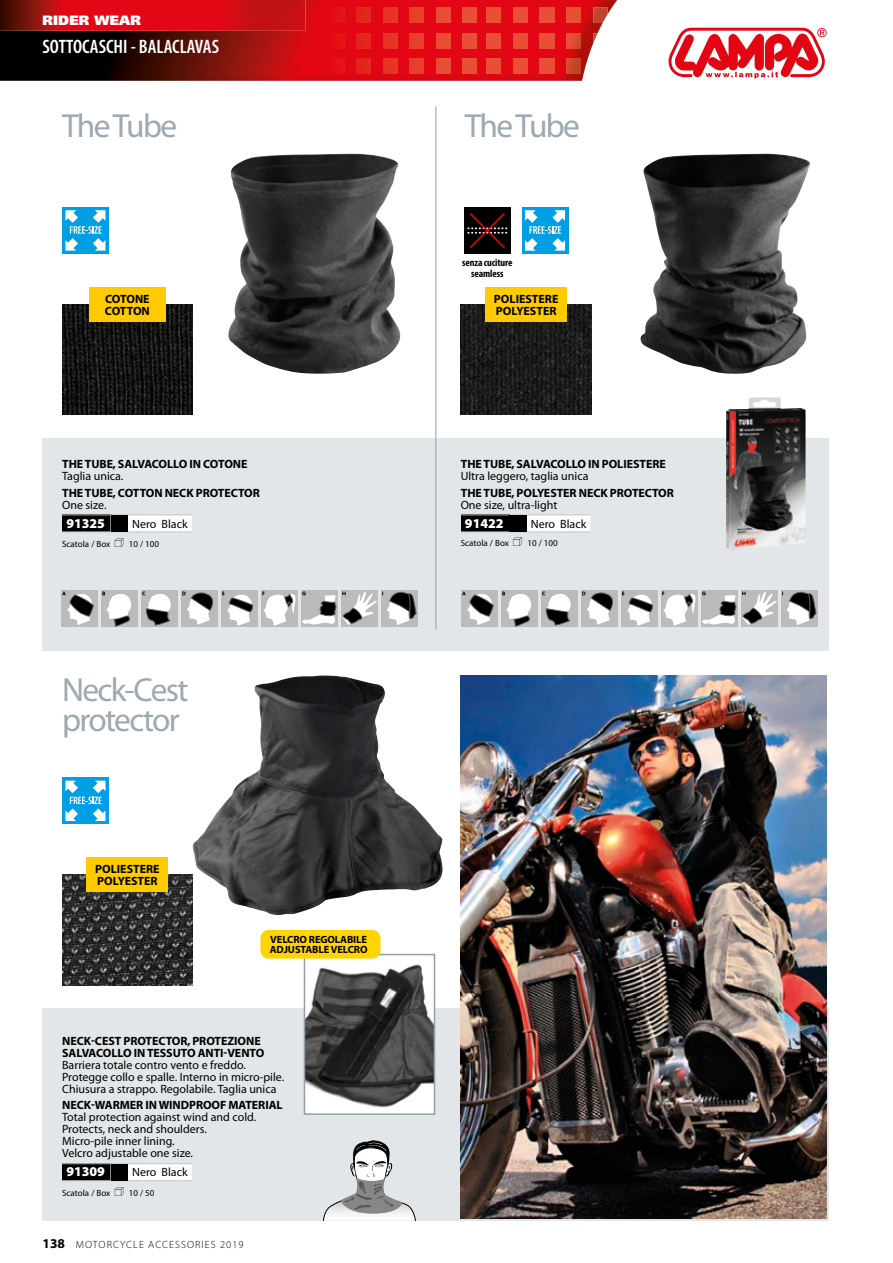
<style>
.page{position:relative;width:893px;height:1263px;background:#fff}
.page>*{position:absolute;margin:0;border:0;box-sizing:border-box;transform-origin:0 0}
.t1{font:33.45px/30px "Myriad Pro";letter-spacing:-.05em;color:#9da9b0}
.t2{font:600 condensed 19.5px "Myriad Pro";color:#fff}
.t3{font:900 13.5px "Myriad Pro";color:#fff}
.t4{font:900 13.5px "Frutiger";letter-spacing:.01em;color:#fff}
.t5{font:12px/12px "Myriad Pro";color:#000}
.t6{font:700 12px/12px "Myriad Pro";letter-spacing:-.005em;color:#000}
.t7{font:700 12px/12px "Myriad Pro";letter-spacing:-.03em;color:#000}
.t8{font:700 10.5px/10.5px "Myriad Pro";letter-spacing:-.01em;color:#000}
.t9{font:300 10.5px "Myriad Pro";letter-spacing:.1em;color:#000}
.t10{font:700 condensed 10.5px/10.5px "Myriad Pro";letter-spacing:-.01em;color:#000;text-align:center}
.t11{font:9px "Myriad Pro";color:#000}
.s1{font-family:"Vari Shapes"}
.s2{font-weight:700;font-size:13.5px}
</style>
<div class="page">
<img style="left:0;top:0;width:617px;height:81px">
<img style="left:0;top:0;width:306px;height:31px">
<img style="left:436px;top:7px;width:14px;height:15px">
<img style="left:410px;top:7px;width:14px;height:15px">
<img style="left:383px;top:7px;width:14px;height:15px">
<img style="left:356px;top:7px;width:15px;height:15px">
<img style="left:330px;top:7px;width:14px;height:15px">
<img style="left:436px;top:33px;width:14px;height:15px">
<img style="left:410px;top:33px;width:14px;height:15px">
<img style="left:383px;top:33px;width:14px;height:15px">
<img style="left:356px;top:33px;width:15px;height:15px">
<img style="left:330px;top:33px;width:14px;height:15px">
<img style="left:436px;top:59px;width:14px;height:15px">
<img style="left:462px;top:7px;width:15px;height:15px">
<img style="left:462px;top:33px;width:15px;height:15px">
<img style="left:462px;top:59px;width:15px;height:15px">
<img style="left:410px;top:59px;width:14px;height:15px">
<img style="left:383px;top:59px;width:14px;height:15px">
<img style="left:356px;top:59px;width:15px;height:15px">
<img style="left:330px;top:59px;width:14px;height:15px">
<img style="left:593px;top:7px;width:14px;height:15px">
<img style="left:567px;top:7px;width:14px;height:15px">
<img style="left:540px;top:7px;width:14px;height:15px">
<img style="left:513px;top:7px;width:15px;height:15px">
<img style="left:487px;top:7px;width:14px;height:15px">
<svg style="left:593px;top:33px;width:14px;height:15px"></svg>
<img style="left:567px;top:33px;width:14px;height:15px">
<img style="left:540px;top:33px;width:14px;height:15px">
<img style="left:513px;top:33px;width:15px;height:15px">
<img style="left:487px;top:33px;width:14px;height:15px">
<div style="left:593px;top:59px;width:14px;height:15px;background:#fff"></div>
<img style="left:567px;top:59px;width:14px;height:15px">
<img style="left:540px;top:59px;width:14px;height:15px">
<img style="left:513px;top:59px;width:15px;height:15px">
<img style="left:487px;top:59px;width:14px;height:15px">
<svg style="left:668px;top:28px;width:159px;height:51px"></svg>
<div style="left:43px;top:1008px;width:786px;height:212px;background:#e2e6e8"></div>
<div style="left:43px;top:438px;width:786px;height:213px;background:#e2e6e8"></div>
<img style="left:228px;top:154px;width:172px;height:220px">
<img style="left:193px;top:676px;width:250px;height:239px">
<div style="left:62px;top:1164px;width:49px;height:17px;background:#000"></div>
<hr style="left:62px;top:1163px;width:49px;height:1px;background:#c5c5c5">
<svg style="left:111px;top:1163px;width:81px;height:18px"></svg>
<hr style="left:128px;top:1180px;width:64px;height:1px;background:#c5c5c5">
<hr style="left:62px;top:1180px;width:49px;height:1px;background:#c5c5c5">
<img style="left:111px;top:1164px;width:17px;height:16px">
<img style="left:62px;top:304px;width:131px;height:111px">
<img style="left:461px;top:304px;width:131px;height:111px">
<div style="left:62px;top:515px;width:49px;height:17px;background:#000"></div>
<hr style="left:62px;top:514px;width:49px;height:1px;background:#c5c5c5">
<svg style="left:111px;top:514px;width:81px;height:18px"></svg>
<hr style="left:128px;top:531px;width:64px;height:1px;background:#c5c5c5">
<hr style="left:62px;top:531px;width:49px;height:1px;background:#c5c5c5">
<img style="left:111px;top:515px;width:17px;height:16px">
<div style="left:461px;top:515px;width:49px;height:17px;background:#000"></div>
<hr style="left:461px;top:514px;width:49px;height:1px;background:#c5c5c5">
<svg style="left:509px;top:514px;width:81px;height:18px"></svg>
<hr style="left:527px;top:531px;width:63px;height:1px;background:#c5c5c5">
<hr style="left:461px;top:531px;width:49px;height:1px;background:#c5c5c5">
<img style="left:510px;top:515px;width:16px;height:16px">
<img style="left:62px;top:875px;width:131px;height:110px">
<hr style="left:435px;top:106px;width:1px;height:523px;background:#939ea6">
<div style="left:62px;top:207px;width:47px;height:47px;background:#009ee3"></div>
<svg style="left:65px;top:210px;width:40px;height:41px"></svg>
<div style="left:62px;top:777px;width:47px;height:47px;background:#009ee3"></div>
<svg style="left:65px;top:781px;width:40px;height:40px"></svg>
<div style="left:522px;top:207px;width:46px;height:47px;background:#009ee3"></div>
<svg style="left:525px;top:210px;width:40px;height:41px"></svg>
<img style="left:640px;top:154px;width:170px;height:220px">
<div style="left:221px;top:590px;width:37px;height:37px;background:#bbb"></div>
<div style="left:61px;top:590px;width:37px;height:37px;background:#bbb"></div>
<svg style="left:62px;top:591px;width:32px;height:34px"></svg>
<div style="left:101px;top:590px;width:37px;height:37px;background:#bbb"></div>
<svg style="left:102px;top:592px;width:29px;height:35px"></svg>
<div style="left:141px;top:590px;width:37px;height:37px;background:#bbb"></div>
<svg style="left:142px;top:591px;width:29px;height:35px"></svg>
<div style="left:181px;top:590px;width:37px;height:37px;background:#bbb"></div>
<svg style="left:182px;top:591px;width:71px;height:35px"></svg>
<div style="left:381px;top:590px;width:37px;height:37px;background:#bbb"></div>
<div style="left:301px;top:590px;width:37px;height:37px;background:#bbb"></div>
<div style="left:341px;top:590px;width:37px;height:37px;background:#bbb"></div>
<div style="left:261px;top:590px;width:37px;height:37px;background:#bbb"></div>
<svg style="left:262px;top:591px;width:155px;height:35px"></svg>
<div style="left:621px;top:590px;width:37px;height:37px;background:#bbb"></div>
<div style="left:461px;top:590px;width:37px;height:37px;background:#bbb"></div>
<svg style="left:462px;top:591px;width:32px;height:34px"></svg>
<div style="left:501px;top:590px;width:37px;height:37px;background:#bbb"></div>
<svg style="left:502px;top:592px;width:29px;height:35px"></svg>
<div style="left:541px;top:590px;width:37px;height:37px;background:#bbb"></div>
<svg style="left:542px;top:591px;width:29px;height:35px"></svg>
<div style="left:581px;top:590px;width:37px;height:37px;background:#bbb"></div>
<svg style="left:582px;top:591px;width:71px;height:35px"></svg>
<div style="left:781px;top:590px;width:37px;height:37px;background:#bbb"></div>
<div style="left:701px;top:590px;width:37px;height:37px;background:#bbb"></div>
<div style="left:741px;top:590px;width:37px;height:37px;background:#bbb"></div>
<svg style="left:742px;top:591px;width:75px;height:34px"></svg>
<div style="left:661px;top:590px;width:37px;height:37px;background:#bbb"></div>
<svg style="left:662px;top:591px;width:74px;height:35px"></svg>
<img style="left:461px;top:675px;width:366px;height:543px">
<img style="left:307px;top:964px;width:125px;height:148px">
<div style="left:304px;top:954px;width:131px;height:161px;border:2px solid #939ea6"></div>
<div style="left:260px;top:930px;width:121px;height:29px;background:#ffd400;border-radius:9px"></div>
<div style="left:89px;top:287px;width:77px;height:34px;background:#ffcb00"></div>
<div style="left:87px;top:858px;width:81px;height:34px;background:#ffcb00"></div>
<div style="left:486px;top:287px;width:81px;height:34px;background:#ffcb00"></div>
<svg style="left:323px;top:1140px;width:93px;height:80px"></svg>
<img style="left:726px;top:397px;width:79px;height:153px">
<div style="left:464px;top:207px;width:47px;height:47px;background:#000"></div>
<svg style="left:468px;top:213px;width:39px;height:35px"></svg>
<p class="t4" style="left:43px;top:12px;width:100px">RIDER WEAR</p>
<h2 class="t2" style="left:43px;top:35px;width:178px">SOTTOCASCHI - BALACLAVAS</h2>
<h1 class="t1" style="left:62px;top:110px;width:117px">The Tube</h1>
<h1 class="t1" style="left:465px;top:110px;width:117px">The Tube</h1>
<p class="t7" style="left:105px;top:292px;width:46px">COTONE<br>COTTON</p>
<p class="t6" style="left:62px;top:458px;width:187px">THE TUBE, SALVACOLLO IN COTONE</p>
<p class="t5" style="left:62px;top:470px;width:63px">Taglia unica.</p>
<p class="t6" style="left:62px;top:486px;width:199px">THE TUBE, COTTON NECK PROTECTOR</p>
<p class="t5" style="left:62px;top:498px;width:46px">One size.</p>
<p class="t3" style="left:66px;top:514px;width:40px">91325</p>
<p class="t5" style="left:132px;top:517px;width:57px">Nero Black</p>
<p class="t11" style="left:62px;top:538px;width:99px">Scatola / Box <span class="s1">N</span> 10 / 100</p>
<h1 class="t1" style="left:62px;top:674px;width:128px">Neck-Cest protector</h1>
<p class="t6" style="left:95px;top:862px;width:66px">POLIESTERE<br>POLYESTER</p>
<p class="t8" style="left:270px;top:934px;width:99px">VELCRO REGOLABILE<br>ADJUSTABLE VELCRO</p>
<p class="t6" style="left:62px;top:1035px;width:204px">NECK-CEST PROTECTOR, PROTEZIONE<br>SALVACOLLO IN TESSUTO ANTI-VENTO</p>
<p class="t5" style="left:62px;top:1059px;width:224px">Barriera totale contro vento e freddo.<br>Protegge collo e spalle. Interno in micro-pile.<br>Chiusura a strappo. Regolabile. Taglia unica</p>
<p class="t6" style="left:62px;top:1099px;width:222px">NECK-WARMER IN WINDPROOF MATERIAL</p>
<p class="t5" style="left:62px;top:1111px;width:196px">Total protection against wind and cold.<br>Protects, neck and shoulders.<br>Micro-pile inner lining.<br>Velcro adjustable one size.</p>
<p class="t3" style="left:66px;top:1163px;width:40px">91309</p>
<p class="t5" style="left:132px;top:1166px;width:57px">Nero Black</p>
<p class="t11" style="left:62px;top:1187px;width:94px">Scatola / Box <span class="s1">N</span> 10 / 50</p>
<p class="t9" style="left:43px;top:1238px;width:203px"><span class="s2">138</span> MOTORCYCLE ACCESSORIES 2019</p>
<p class="t10" style="left:462px;top:257px;width:52px">senza cuciture seamless</p>
<p class="t6" style="left:494px;top:292px;width:66px">POLIESTERE<br>POLYESTER</p>
<p class="t6" style="left:461px;top:458px;width:207px">THE TUBE, SALVACOLLO IN POLIESTERE</p>
<p class="t5" style="left:461px;top:470px;width:129px">Ultra leggero, taglia unica</p>
<p class="t6" style="left:461px;top:486px;width:215px">THE TUBE, POLYESTER NECK PROTECTOR</p>
<p class="t5" style="left:461px;top:498px;width:98px">One size, ultra-light</p>
<p class="t3" style="left:465px;top:514px;width:40px">91422</p>
<p class="t5" style="left:531px;top:517px;width:57px">Nero Black</p>
<p class="t11" style="left:461px;top:537px;width:99px">Scatola / Box <span class="s1">N</span> 10 / 100</p>
</div>
